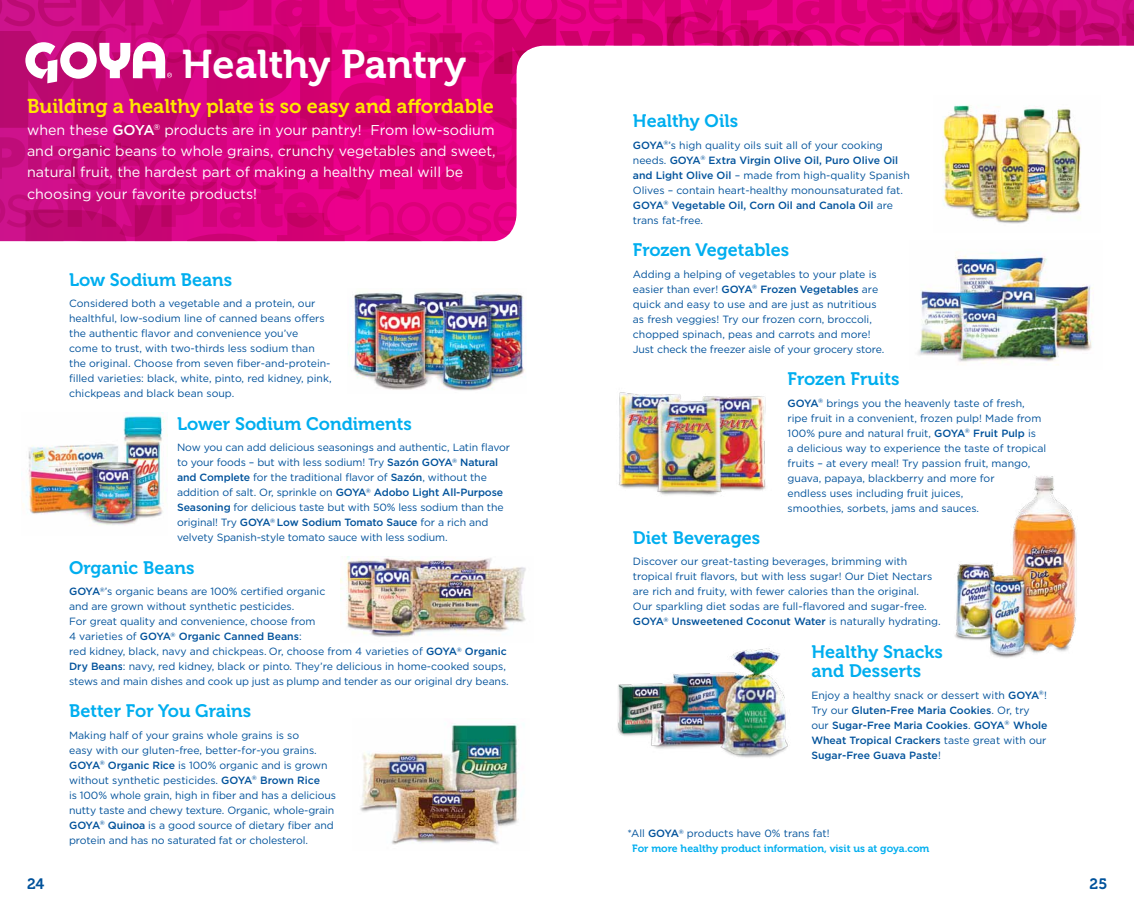
<style>
.page{position:relative;width:1134px;height:918px;background:#fff}
.page>*{position:absolute;margin:0;border:0;box-sizing:border-box;transform-origin:0 0}
.t1{font:39.9px "Museo 700";color:#fff}
.t2{font:19.95px "Museo 700";color:#ffe600}
.t3{font:18px/19.5px "Museo 700";color:#00aeef}
.t4{font:15px "Museo 700";color:#00529b}
.t5{font:14.25px/21.5px "Gotham";color:#fff}
.t6{font:10.5px/15px "Gotham";color:#00529b}
.t7{font:500 10.5px/15px "Gotham";color:#00529b}
.t8{font:10.5px "Museo 700";color:#00aeef}
.s1{font-weight:500}
.s2{font-weight:400}
</style>
<div class="page">
<svg style="left:0;top:87px;width:517px;height:16px;background:#d00377"></svg>
<svg style="left:0;top:0;width:1134px;height:87px"></svg>
<img style="left:360px;top:724px;width:164px;height:121px">
<img style="left:348px;top:292px;width:178px;height:99px">
<svg style="left:0;top:103px;width:517px;height:138px;background:#d5047d"></svg>
<img style="left:955px;top:476px;width:122px;height:182px">
<img style="left:617px;top:648px;width:171px;height:110px">
<img style="left:340px;top:557px;width:186px;height:80px">
<img style="left:23px;top:416px;width:144px;height:110px">
<img style="left:942px;top:105px;width:139px;height:119px">
<img style="left:618px;top:392px;width:148px;height:103px">
<img style="left:917px;top:252px;width:177px;height:113px">
<h1 class="t1" style="left:182px;top:42px;width:286px">Healthy Pantry</h1>
<h2 class="t2" style="left:27px;top:95px;width:468px">Building a healthy plate is so easy and affordable</h2>
<h3 class="t5" style="left:27px;top:119px;width:470px">when these <span class="s1">GOYA</span><sup>®</sup> products are in your pantry! From low-sodium and organic beans to whole grains, crunchy vegetables and sweet, natural fruit, the hardest part of making a healthy meal will be choosing your favorite products!</h3>
<h3 class="t3" style="left:69px;top:270px;width:160px">Low Sodium Beans</h3>
<p class="t6" style="left:69px;top:296px;width:264px">Considered both a vegetable and a protein, our healthful, low-sodium line of canned beans offers the authentic flavor and convenience you’ve<br>come to trust, with two-thirds less sodium than the original. Choose from seven fiber-and-protein&shy;filled varieties: black, white, pinto, red kidney, pink, chickpeas and black bean soup.</p>
<h3 class="t3" style="left:177px;top:414px;width:236px">Lower Sodium Condiments</h3>
<p class="t6" style="left:177px;top:440px;width:335px">Now you can add delicious seasonings and authentic, Latin flavor to your foods – but with less sodium! Try <span class="s1">Sazón GOYA</span><sup>®</sup> <span class="s1">Natural and Complete</span> for the traditional flavor of <span class="s1">Sazón</span>, without the addition of salt. Or, sprinkle on <span class="s1">GOYA</span><sup>®</sup> <span class="s1">Adobo Light All-Purpose Seasoning</span> for delicious taste but with 50% less sodium than the original! Try <span class="s1">GOYA</span><sup>®</sup> <span class="s1">Low Sodium Tomato Sauce</span> for a rich and velvety Spanish-style tomato sauce with less sodium.</p>
<h3 class="t3" style="left:69px;top:558px;width:127px">Organic Beans</h3>
<p class="t6" style="left:69px;top:584px;width:441px"><span class="s1">GOYA</span><sup>®</sup>’s organic beans are 100% certified organic<br>and are grown without synthetic pesticides.<br>For great quality and convenience, choose from<br>4 varieties of <span class="s1">GOYA</span><sup>®</sup> <span class="s1">Organic Canned Beans</span>:<br>red kidney, black, navy and chickpeas. Or, choose from 4 varieties of <span class="s1">GOYA</span><sup>®</sup> <span class="s1">Organic Dry Beans</span>: navy, red kidney, black or pinto. They’re delicious in home-cooked soups, stews and main dishes and cook up just as plump and tender as our original dry beans.</p>
<h3 class="t3" style="left:69px;top:702px;width:184px">Better For You Grains</h3>
<p class="t6" style="left:69px;top:728px;width:268px">Making half of your grains whole grains is so<br>easy with our gluten-free, better-for-you grains.<br><span class="s1">GOYA</span><sup>®</sup> <span class="s1">Organic Rice</span> is 100% organic and is grown without synthetic pesticides. <span class="s1">GOYA</span><sup>®</sup> <span class="s1">Brown Rice<br></span>is 100% whole grain, high in fiber and has a delicious nutty taste and chewy texture. Organic, whole-grain <span class="s1">GOYA</span><sup>®</sup> <span class="s1">Quinoa</span> is a good source of dietary fiber and protein and has no saturated fat or cholesterol.</p>
<h3 class="t3" style="left:633px;top:111px;width:107px">Healthy Oils</h3>
<p class="t6" style="left:633px;top:137px;width:278px"><span class="s1">GOYA</span><sup>®</sup>’s high quality oils suit all of your cooking needs. <span class="s1">GOYA</span><sup>®</sup> <span class="s1">Extra Virgin Olive Oil, Puro Olive Oil and Light Olive Oil</span> – made from high-quality Spanish Olives – contain heart-healthy monounsaturated fat.<br><span class="s1">GOYA</span><sup>®</sup> <span class="s1">Vegetable Oil, Corn Oil and Canola Oil</span> are trans fat-free.</p>
<h3 class="t3" style="left:633px;top:240px;width:158px">Frozen Vegetables</h3>
<p class="t6" style="left:633px;top:266px;width:253px">Adding a helping of vegetables to your plate is easier than ever! <span class="s1">GOYA</span><sup>®</sup> <span class="s1">Frozen Vegetables</span> are quick and easy to use and are just as nutritious as fresh veggies! Try our frozen corn, broccoli, chopped spinach, peas and carrots and more!<br>Just check the freezer aisle of your grocery store.</p>
<h3 class="t3" style="left:788px;top:369px;width:113px">Frozen Fruits</h3>
<p class="t6" style="left:788px;top:395px;width:260px"><span class="s1">GOYA</span><sup>®</sup> brings you the heavenly taste of fresh, ripe fruit in a convenient, frozen pulp! Made from 100% pure and natural fruit, <span class="s1">GOYA</span><sup>®</sup> <span class="s1">Fruit Pulp</span> is<br>a delicious way to experience the taste of tropical fruits – at every meal! Try passion fruit, mango, guava, papaya, blackberry and more for<br>endless uses including fruit juices,<br>smoothies, sorbets, jams and sauces.</p>
<h3 class="t3" style="left:633px;top:528px;width:129px">Diet Beverages</h3>
<p class="t6" style="left:633px;top:554px;width:309px">Discover our great-tasting beverages, brimming with tropical fruit flavors, but with less sugar! Our Diet Nectars are rich and fruity, with fewer calories than the original.<br>Our sparkling diet sodas are full-flavored and sugar-free.<br><span class="s1">GOYA</span><sup>®</sup> <span class="s1">Unsweetened Coconut Water</span> is naturally hydrating.</p>
<h3 class="t3" style="left:811px;top:642px;width:133px">Healthy Snacks and Desserts</h3>
<p class="t7" style="left:811px;top:687px;width:238px"><span class="s2">Enjoy a healthy snack or dessert with</span> GOYA<sup>®</sup><span class="s2">!<br>Try our</span> Gluten-Free Maria Cookies<span class="s2">. Or, try our</span> Sugar-Free Maria Cookies<span class="s2">.</span> GOYA<sup>®</sup> Whole Wheat Tropical Crackers <span class="s2">taste great with our </span>Sugar-Free Guava Paste<span class="s2">!</span></p>
<p class="t6" style="left:628px;top:826px;width:204px">*All <span class="s1">GOYA</span><sup>®</sup> products have 0% trans fat!</p>
<p class="t8" style="left:632px;top:843px;width:299px">For more healthy product information, visit us at goya.com</p>
<h3 class="t4" style="left:27px;top:876px;width:19px">24</h3>
<h3 class="t4" style="left:1090px;top:876px;width:19px">25</h3>
</div>
